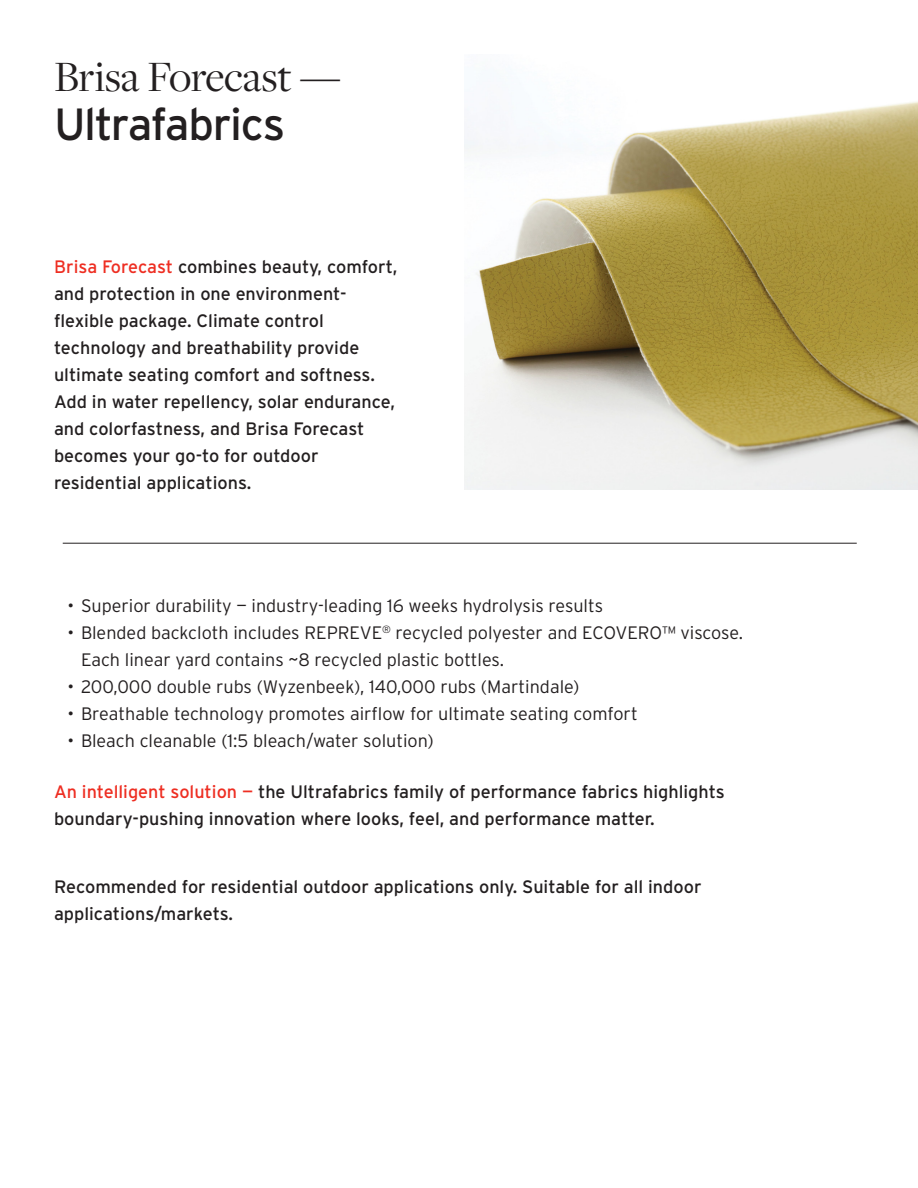
<style>
.page{position:relative;width:918px;height:1188px;background:#fff}
.page>*{position:absolute;margin:0;border:0;box-sizing:border-box;transform-origin:0 0}
.t1{font:45px "Freight Disp Pro";letter-spacing:-.01em;color:#231f20}
.t2{font:45px "Interstate";letter-spacing:-.035em;color:#231f20}
.t3{font:18px/27px "Interstate";color:#231f20}
.t4{font:300 18px/27px "Interstate";color:#231f20}
.s1{color:#ee2e22}
</style>
<div class="page">
<img style="left:464px;top:101px;width:454px;height:388px">
<hr style="left:63px;top:543px;width:794px;height:1px;background:#231f20">
<p class="t1" style="left:54px;top:47px;width:288px">Brisa Forecast —</p>
<p class="t2" style="left:54px;top:99px;width:233px">Ultrafabrics</p>
<p class="t3" style="left:54px;top:253px;width:345px"><span class="s1">Brisa Forecast</span> combines beauty, comfort, and protection in one environment&shy;flexible package. Climate control technology and breathability provide ultimate seating comfort and softness.<br>Add in water repellency, solar endurance, and colorfastness, and Brisa Forecast becomes your go-to for outdoor residential applications.</p>
<p class="t4" style="left:68px;top:592px;width:537px">• Superior durability — industry-leading 16 weeks hydrolysis results</p>
<p class="t4" style="left:81px;top:619px;width:664px;text-indent:-14px">• Blended backcloth includes REPREVE<sup>®</sup> recycled polyester and ECOVERO™ viscose.<br>Each linear yard contains ~8 recycled plastic bottles.</p>
<p class="t4" style="left:68px;top:673px;width:514px">• 200,000 double rubs (Wyzenbeek), 140,000 rubs (Martindale)</p>
<p class="t4" style="left:68px;top:700px;width:572px">• Breathable technology promotes airflow for ultimate seating comfort</p>
<p class="t4" style="left:68px;top:727px;width:368px">• Bleach cleanable (1:5 bleach/water solution)</p>
<p class="t3" style="left:54px;top:778px;width:672px"><span class="s1">An intelligent solution —</span> the Ultrafabrics family of performance fabrics highlights boundary-pushing innovation where looks, feel, and performance matter.</p>
<p class="t3" style="left:54px;top:873px;width:649px">Recommended for residential outdoor applications only. Suitable for all indoor applications/markets.</p>
</div>
